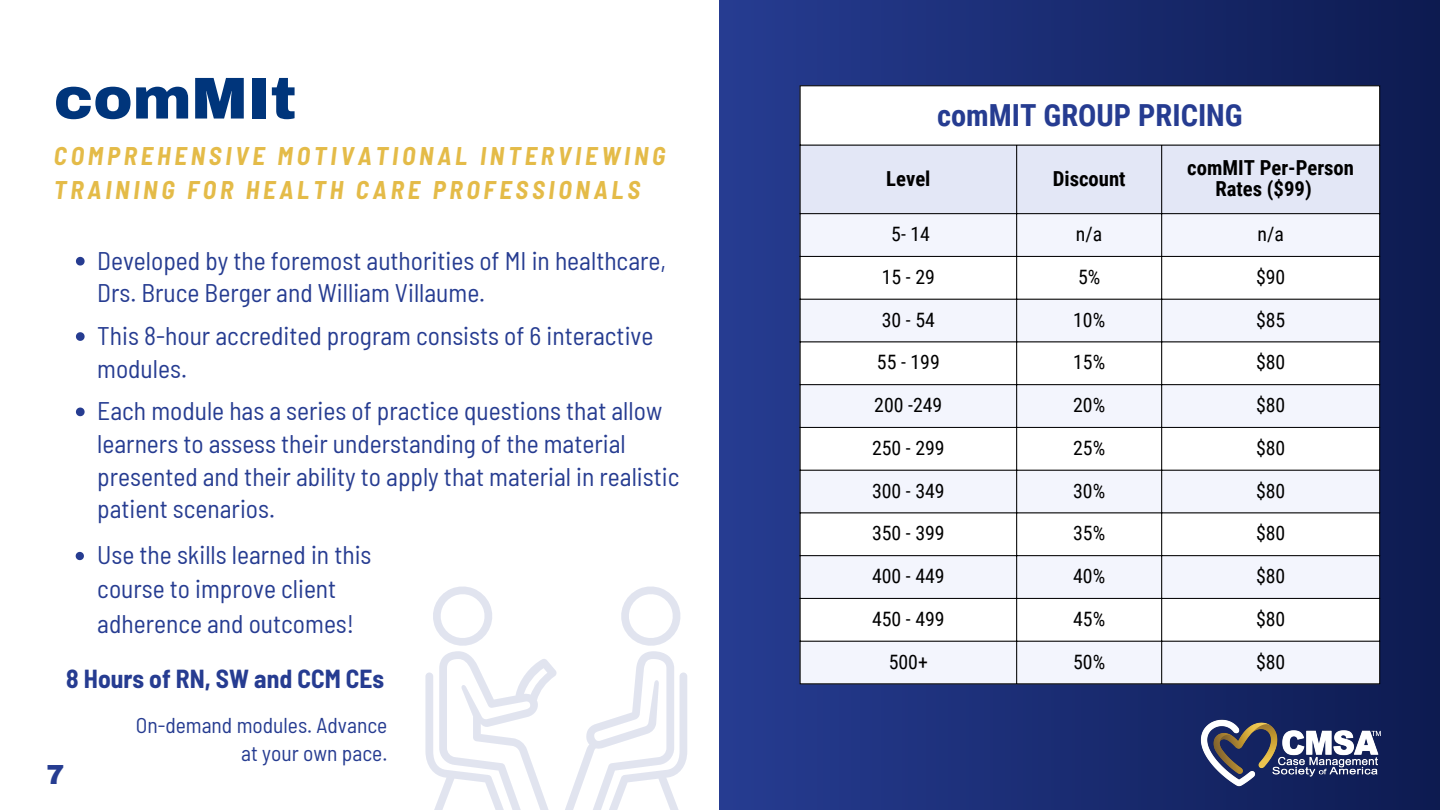
<style>
.page{position:relative;width:1440px;height:810px;background:#fff}
.page>*{position:absolute;margin:0;border:0;box-sizing:border-box;transform-origin:0 0}
.t1{font:900 59px "Archivo";color:#00357b}
.t2{font:700 30.4px "Roboto Condensed";color:#263c91}
.t3{font:900 27px "Archivo";color:#263c91}
.t4{font:semi-condensed 25.5px/32.7px "Barlow";color:#263c91}
.t5{font:700 semi-condensed 25.5px "Barlow";color:#263c91}
.t6{font:italic 700 semi-condensed 25px/34.5px "Barlow";letter-spacing:.155em;color:#e4bb48}
.t7{font:semi-condensed 21.5px/27.8px "Barlow";color:#263c91;text-align:right}
.t8{font:700 20.7px/21px "Roboto Condensed";color:#000}
.t9{font:19.8px "Roboto Condensed";color:#000}
</style>
<div class="page">
<div style="left:720px;top:0;width:720px;height:810px;background:linear-gradient(to right,#263c91,#0d1b50)"></div>
<svg style="left:425px;top:586px;width:262px;height:224px"></svg>
<svg style="left:801px;top:87px;width:578px;height:58px"></svg>
<div style="left:801px;top:146px;width:578px;height:67px;background:#e3e7f6"></div>
<svg style="left:801px;top:214px;width:578px;height:470px;fill:#f3f5fd"></svg>
<hr style="left:800px;top:86px;width:1px;height:598px;background:#000">
<hr style="left:1016px;top:145px;width:1px;height:539px;background:#000">
<hr style="left:1161px;top:145px;width:1px;height:539px;background:#000">
<hr style="left:1379px;top:86px;width:1px;height:598px;background:#000">
<hr style="left:800px;top:86px;width:580px;height:1px;background:#000">
<hr style="left:800px;top:145px;width:580px;height:1px;background:#000">
<hr style="left:800px;top:213px;width:580px;height:1px;background:#000">
<hr style="left:800px;top:256px;width:580px;height:1px;background:#000">
<hr style="left:800px;top:299px;width:580px;height:1px;background:#000">
<hr style="left:800px;top:342px;width:580px;height:1px;background:#000">
<hr style="left:800px;top:384px;width:580px;height:1px;background:#000">
<hr style="left:800px;top:427px;width:580px;height:1px;background:#000">
<hr style="left:800px;top:470px;width:580px;height:1px;background:#000">
<hr style="left:800px;top:513px;width:580px;height:1px;background:#000">
<hr style="left:800px;top:555px;width:580px;height:1px;background:#000">
<hr style="left:800px;top:598px;width:580px;height:1px;background:#000">
<hr style="left:800px;top:641px;width:580px;height:1px;background:#000">
<hr style="left:800px;top:684px;width:580px;height:1px;background:#000">
<svg style="left:76px;top:257px;width:9px;height:9px"></svg>
<svg style="left:76px;top:332px;width:9px;height:9px"></svg>
<svg style="left:76px;top:408px;width:9px;height:8px"></svg>
<svg style="left:76px;top:552px;width:8px;height:8px"></svg>
<img style="left:1198px;top:719px;width:182px;height:68px">
<p class="t1" style="left:54px;top:67px;width:244px">comMIt</p>
<p class="t6" style="left:54px;top:138px;width:613px">COMPREHENSIVE MOTIVATIONAL INTERVIEWING<br>TRAINING FOR HEALTH CARE PROFESSIONALS</p>
<p class="t4" style="left:97px;top:243px;width:570px">Developed by the foremost authorities of MI in healthcare,<br>Drs. Bruce Berger and William Villaume.</p>
<p class="t4" style="left:97px;top:318px;width:558px">This 8-hour accredited program consists of 6 interactive modules.</p>
<p class="t4" style="left:97px;top:394px;width:584px">Each module has a series of practice questions that allow learners to assess their understanding of the material presented and their ability to apply that material in realistic patient scenarios.</p>
<p class="t4" style="left:97px;top:536px;width:276px;line-height:34.5px">Use the skills learned in this course to improve client adherence and outcomes!</p>
<p class="t5" style="left:66px;top:663px;width:319px">8 Hours of RN, SW and CCM CEs</p>
<p class="t7" style="left:136px;top:711px;width:253px">On-demand modules. Advance at your own pace.</p>
<p class="t3" style="left:47px;top:761px;width:20px">7</p>
<h1 class="t2" style="left:937px;top:98px;width:307px">comMIT GROUP PRICING</h1>
<h2 class="t8" style="left:886px;top:168px;width:46px">Level</h2>
<p class="t8" style="left:1053px;top:168px;width:74px">Discount</p>
<p class="t8" style="left:1215px;top:158px;width:140px;text-indent:-28px">comMIT Per-Person<br>Rates ($99)</p>
<p class="t9" style="left:891px;top:223px;width:40px">5- 14</p>
<p class="t9" style="left:1076px;top:223px;width:28px">n/a</p>
<p class="t9" style="left:1257px;top:223px;width:28px">n/a</p>
<h3 class="t9" style="left:882px;top:265px;width:55px">15 - 29</h3>
<p class="t9" style="left:1078px;top:265px;width:24px">5%</p>
<p class="t9" style="left:1256px;top:265px;width:31px">$90</p>
<p class="t9" style="left:882px;top:308px;width:55px">30 - 54</p>
<p class="t9" style="left:1073px;top:308px;width:34px">10%</p>
<p class="t9" style="left:1256px;top:308px;width:31px">$85</p>
<p class="t9" style="left:877px;top:351px;width:64px">55 - 199</p>
<p class="t9" style="left:1073px;top:351px;width:34px">15%</p>
<p class="t9" style="left:1256px;top:351px;width:31px">$80</p>
<p class="t9" style="left:874px;top:394px;width:70px">200 -249</p>
<p class="t9" style="left:1073px;top:394px;width:34px">20%</p>
<p class="t9" style="left:1256px;top:394px;width:31px">$80</p>
<p class="t9" style="left:872px;top:436px;width:74px">250 - 299</p>
<p class="t9" style="left:1073px;top:436px;width:34px">25%</p>
<p class="t9" style="left:1256px;top:436px;width:31px">$80</p>
<p class="t9" style="left:872px;top:479px;width:74px">300 - 349</p>
<p class="t9" style="left:1073px;top:479px;width:34px">30%</p>
<p class="t9" style="left:1256px;top:479px;width:31px">$80</p>
<p class="t9" style="left:872px;top:522px;width:74px">350 - 399</p>
<p class="t9" style="left:1073px;top:522px;width:34px">35%</p>
<p class="t9" style="left:1256px;top:522px;width:31px">$80</p>
<p class="t9" style="left:872px;top:565px;width:74px">400 - 449</p>
<p class="t9" style="left:1073px;top:565px;width:34px">40%</p>
<p class="t9" style="left:1256px;top:565px;width:31px">$80</p>
<p class="t9" style="left:872px;top:607px;width:74px">450 - 499</p>
<p class="t9" style="left:1073px;top:607px;width:34px">45%</p>
<p class="t9" style="left:1256px;top:607px;width:31px">$80</p>
<p class="t9" style="left:889px;top:650px;width:41px">500+</p>
<p class="t9" style="left:1073px;top:650px;width:34px">50%</p>
<p class="t9" style="left:1256px;top:650px;width:31px">$80</p>
</div>
